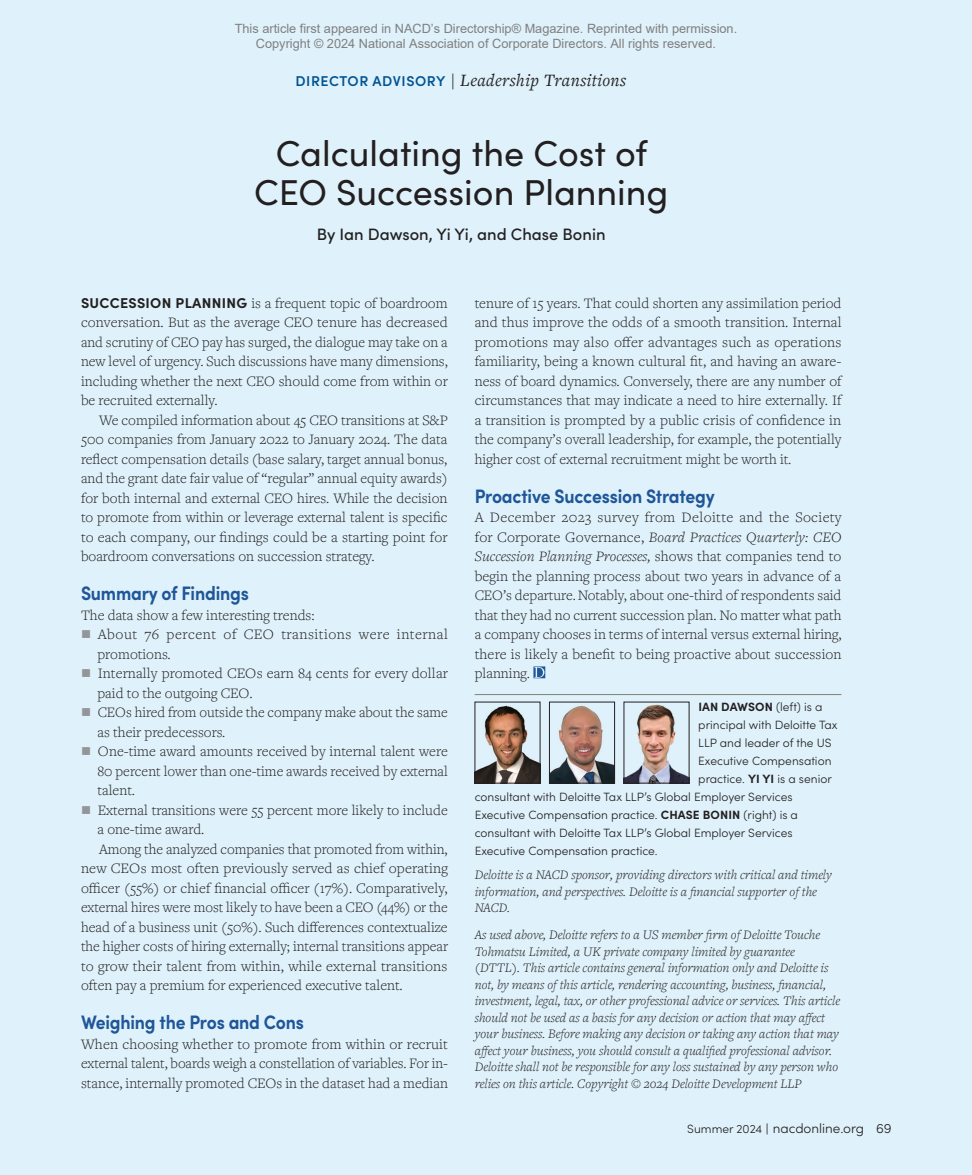
<style>
.page{position:relative;width:972px;height:1175px;background:#fff}
.page>*{position:absolute;margin:0;border:0;box-sizing:border-box;transform-origin:0 0}
.t1{font:36px/39px "Sofia Pro";color:#231f20;text-align:center}
.t2{font:700 19.5px "Sofia Pro";letter-spacing:-.01em;color:#1e5699;scale:.9 1}
.t3{font:italic 18px "Freight Text Pro";letter-spacing:.02em;color:#231f20}
.t4{font:500 16.5px "Sofia Pro";color:#231f20}
.t5{font:300 15px/19.5px "Freight Text Pro";color:#231f20;text-align:justify}
.t6{font:300 15px "Freight Text Pro";letter-spacing:.03em;color:#231f20}
.t7{font:italic 300 13.5px/16.5px "Freight Text Pro";color:#231f20}
.t8{font:300 13.5px "Sofia Pro";color:#231f20}
.t9{font:12.75px/15.3px "Arial";color:#808080;text-align:center}
.t10{font:300 12px "Sofia Pro";color:#231f20}
.t11{font:700 12px "Sofia Pro";letter-spacing:.01em;color:#231f20}
.s1{font-family:"Sofia Pro";font-weight:600;font-style:normal;font-size:14.25px;color:#015494}
.s2{font-family:"Sofia Pro";font-weight:700;font-size:14.25px}
.s3{font-style:italic}
.s4{font-weight:300}
.s5{font-weight:700}
.s6{font-size:12px}
.s7{font-weight:400;font-size:12px}
</style>
<div class="page">
<div style="left:0;top:0;width:972px;height:1174px;background:#dff1fa"></div>
<hr style="left:475px;top:694px;width:367px;height:1px;background:#818178">
<svg style="left:533px;top:666px;width:12px;height:12px"></svg>
<img style="left:477px;top:705px;width:61px;height:76px">
<div style="left:475px;top:702px;width:65px;height:81px;border:1px solid #231f20"></div>
<img style="left:551px;top:705px;width:62px;height:76px">
<div style="left:549px;top:702px;width:66px;height:81px;border:1px solid #231f20"></div>
<img style="left:626px;top:704px;width:61px;height:77px">
<div style="left:624px;top:702px;width:65px;height:81px;border:1px solid #231f20"></div>
<p class="t9" style="left:235px;top:21px;width:504px">This article first appeared in NACD’s Directorship® Magazine. Reprinted with permission.<br>Copyright © 2024 National Association of Corporate Directors. All rights reserved.</p>
<p class="t3" style="left:295px;top:68px;width:332px"><span class="s1">DIRECTOR ADVISORY</span> | Leadership Transitions</p>
<h1 class="t1" style="left:254px;top:132px;width:416px">Calculating the Cost of<br>CEO Succession Planning</h1>
<p class="t4" style="left:317px;top:221px;width:290px">By Ian Dawson, Yi Yi, and Chase Bonin</p>
<p class="t5" style="left:81px;top:292px;width:368px"><span class="s2">SUCCESSION PLANNING</span> is a frequent topic of boardroom conversation. But as the average CEO tenure has decreased and scrutiny of CEO pay has surged, the dialogue may take on a new level of urgency. Such discussions have many dimensions, including whether the next CEO should come from within or be recruited externally.</p>
<p class="t5" style="left:81px;top:409px;width:368px;text-indent:18px">We compiled information about 45 CEO transitions at S&amp;P 500 companies from January 2022 to January 2024. The data reflect compensation details (base salary, target annual bonus, and the grant date fair value of “regular” annual equity awards) for both internal and external CEO hires. While the decision to promote from within or leverage external talent is specific to each company, our findings could be a starting point for boardroom conversations on succession strategy.</p>
<h2 class="t2" style="left:81px;top:578px;width:188px">Summary of Findings</h2>
<p class="t5" style="left:81px;top:604px;width:235px">The data show a few interesting trends:</p>
<p class="t6" style="left:98px;top:624px;width:352px">About 76 percent of CEO transitions were internal</p>
<p class="t5" style="left:98px;top:643px;width:75px">promotions.</p>
<p class="t5" style="left:98px;top:663px;width:352px">Internally promoted CEOs earn 84 cents for every dollar</p>
<p class="t5" style="left:98px;top:682px;width:157px">paid to the outgoing CEO.</p>
<p class="t5" style="left:98px;top:702px;width:352px">CEOs hired from outside the company make about the same</p>
<p class="t5" style="left:98px;top:721px;width:130px">as their predecessors.</p>
<p class="t5" style="left:98px;top:741px;width:352px">One-time award amounts received by internal talent were</p>
<p class="t5" style="left:98px;top:760px;width:352px">80 percent lower than one-time awards received by external</p>
<p class="t5" style="left:98px;top:780px;width:39px">talent.</p>
<p class="t5" style="left:98px;top:799px;width:351px">External transitions were 55 percent more likely to include</p>
<p class="t5" style="left:97px;top:819px;width:108px">a one-time award.</p>
<p class="t5" style="left:99px;top:838px;width:350px">Among the analyzed companies that promoted from within,</p>
<p class="t5" style="left:81px;top:858px;width:368px">new CEOs most often previously served as chief operating</p>
<p class="t5" style="left:81px;top:877px;width:368px">officer (55%) or chief financial officer (17%). Comparatively,</p>
<p class="t5" style="left:81px;top:897px;width:368px">external hires were most likely to have been a CEO (44%) or the</p>
<p class="t5" style="left:81px;top:916px;width:368px">head of a business unit (50%). Such differences contextualize</p>
<p class="t5" style="left:81px;top:936px;width:368px">the higher costs of hiring externally; internal transitions appear</p>
<p class="t5" style="left:81px;top:955px;width:368px">to grow their talent from within, while external transitions</p>
<p class="t5" style="left:81px;top:975px;width:323px">often pay a premium for experienced executive talent.</p>
<h2 class="t2" style="left:81px;top:1007px;width:249px">Weighing the Pros and Cons</h2>
<p class="t5" style="left:81px;top:1033px;width:368px">When choosing whether to promote from within or recruit external talent, boards weigh a constellation of variables. For in&shy;stance, internally promoted CEOs in the dataset had a median</p>
<p class="t5" style="left:475px;top:292px;width:368px">tenure of 15 years. That could shorten any assimilation period and thus improve the odds of a smooth transition. Internal promotions may also offer advantages such as operations familiarity, being a known cultural fit, and having an aware&shy;ness of board dynamics. Conversely, there are any number of circumstances that may indicate a need to hire externally. If a transition is prompted by a public crisis of confidence in the company’s overall leadership, for example, the potentially higher cost of external recruitment might be worth it.</p>
<h2 class="t2" style="left:475px;top:481px;width:268px">Proactive Succession Strategy</h2>
<p class="t5" style="left:475px;top:507px;width:368px">A December 2023 survey from Deloitte and the Society for Corporate Governance, <span class="s3">Board Practices Quarterly: CEO Succession Planning Processes,</span> shows that companies tend to begin the planning process about two years in advance of a CEO’s departure. Notably, about one-third of respondents said that they had no current succession plan. No matter what path a company chooses in terms of internal versus external hiring, there is likely a benefit to being proactive about succession planning.</p>
<p class="t11" style="left:698px;top:698px;width:126px">IAN DAWSON <span class="s4">(left) is a</span></p>
<p class="t10" style="left:698px;top:716px;width:141px">principal with Deloitte Tax</p>
<p class="t10" style="left:698px;top:734px;width:135px">LLP and leader of the US</p>
<p class="t10" style="left:698px;top:752px;width:135px">Executive Compensation</p>
<p class="t10" style="left:698px;top:770px;width:135px">practice. <span class="s5">YI YI</span> is a senior</p>
<p class="t10" style="left:475px;top:788px;width:319px">consultant with Deloitte Tax LLP’s Global Employer Services</p>
<p class="t10" style="left:475px;top:806px;width:325px">Executive Compensation practice. <span class="s5">CHASE BONIN</span> (right) is a</p>
<p class="t10" style="left:475px;top:824px;width:319px">consultant with Deloitte Tax LLP’s Global Employer Services</p>
<p class="t10" style="left:475px;top:842px;width:184px">Executive Compensation practice.</p>
<p class="t7" style="left:475px;top:866px;width:359px">Deloitte is a NACD sponsor, providing directors with critical and timely information, and perspectives. Deloitte is a financial supporter of the<br>NACD.</p>
<p class="t7" style="left:475px;top:926px;width:367px">As used above, Deloitte refers to a US member firm of Deloitte Touche Tohmatsu Limited, a UK private company limited by guarantee (DTTL). This article contains general information only and Deloitte is not, by means of this article, rendering accounting, business, financial, investment, legal, tax, or other professional advice or services. This article should not be used as a basis for any decision or action that may affect your business. Before making any decision or taking any action that may affect your business, you should consult a qualified professional advisor.<br>Deloitte shall not be responsible for any loss sustained by any person who relies on this article. Copyright © 2024 Deloitte Development LLP</p>
<p class="t8" style="left:687px;top:1118px;width:206px"><span class="s6">Summer 2024</span> <span class="s7">|</span> nacdonline.org 69</p>
</div>
